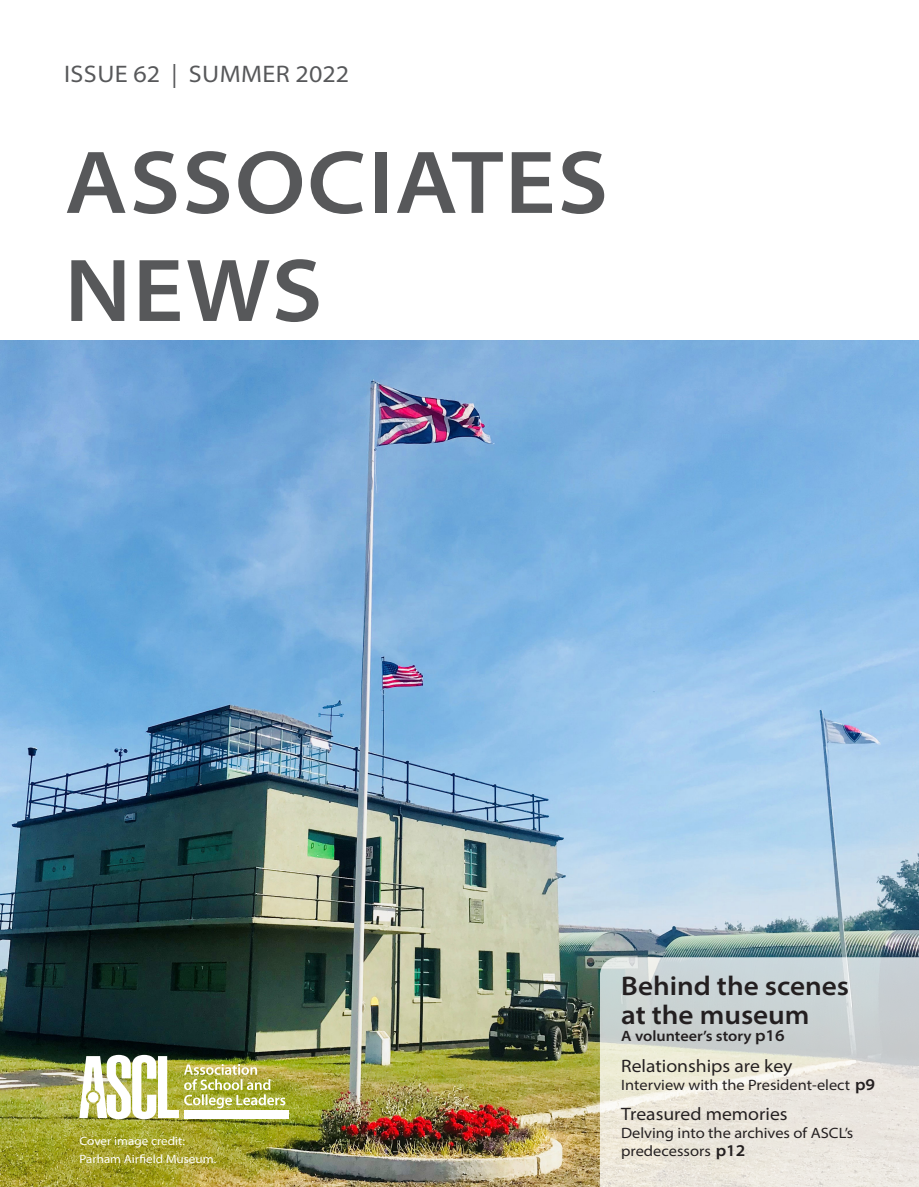
<style>
.page{position:relative;width:919px;height:1187px;background:#fff}
.page>*{position:absolute;margin:0;border:0;box-sizing:border-box;transform-origin:0 0}
.head{font:600 semi-expanded 90px "Myriad Pro";letter-spacing:.02em;color:#57585a}
.text_cover{font:600 semi-expanded 27px "Myriad Pro";color:#231f20}
.head-2{font:semi-expanded 24px "Myriad Pro";letter-spacing:.02em;color:#57585a}
.text_cover-2{font:semi-expanded 18px "Myriad Pro";color:#231f20}
.text_cover-3{font:semi-expanded 15px/18px "Myriad Pro";color:#231f20}
.text_cover-4{font:600 semi-expanded 15px "Myriad Pro";color:#231f20}
.text_cover-5{font:semi-expanded 12px/18px "Myriad Pro";color:#fff}
.s1{font-size:16.5px}
.s2{font-weight:600;font-size:16.5px}
</style>
<div class="page">
<img style="left:0;top:340px;width:918px;height:846px">
<div style="left:184px;top:1109px;width:104px;height:8px;background:#fff"></div>
<img style="left:79px;top:1054px;width:206px;height:65px">
<svg style="left:600px;top:957px;width:318px;height:229px;background:#ddded8"></svg>
<p class="head-2" style="left:64px;top:59px;width:286px">ISSUE 62 | SUMMER 2022</p>
<p class="head" style="left:65px;top:124px;width:545px">ASSOCIATES</p>
<p class="head" style="left:65px;top:232px;width:259px">NEWS</p>
<p class="text_cover-5" style="left:80px;top:1131px;width:138px">Cover image credit:<br>Parham Airfield Museum.</p>
<p class="text_cover" style="left:621px;top:968px;width:229px">Behind the scenes</p>
<p class="text_cover" style="left:621px;top:997px;width:190px">at the museum</p>
<p class="text_cover-4" style="left:621px;top:1026px;width:165px">A volunteer’s story <span class="s1">p16</span></p>
<p class="text_cover-2" style="left:621px;top:1054px;width:173px">Relationships are key</p>
<p class="text_cover-3" style="left:621px;top:1075px;width:255px">Interview with the President-elect <span class="s2">p9</span></p>
<p class="text_cover-2" style="left:621px;top:1102px;width:168px">Treasured memories</p>
<p class="text_cover-3" style="left:621px;top:1123px;width:234px">Delving into the archives of ASCL’s predecessors <span class="s2">p12</span></p>
</div>
